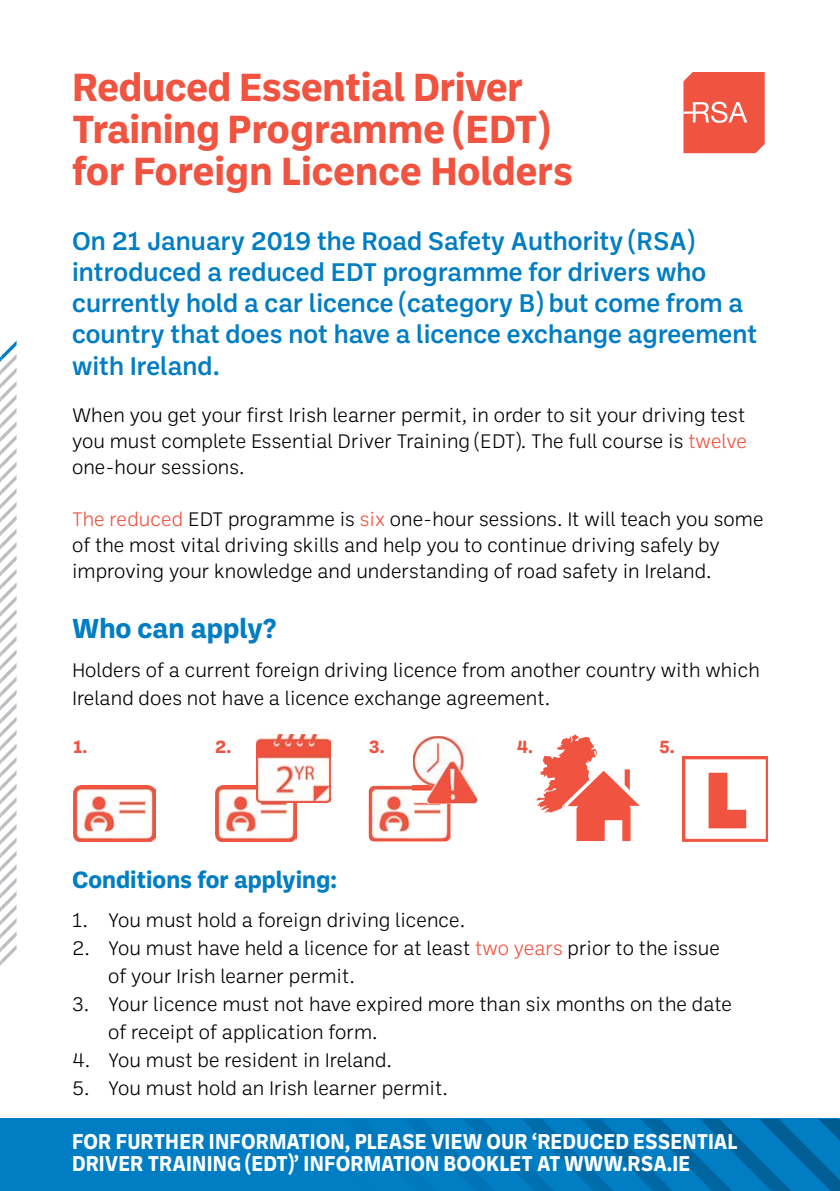
<style>
.page{position:relative;width:840px;height:1191px;background:#fff}
.page>*{position:absolute;margin:0;border:0;box-sizing:border-box;transform-origin:0 0}
.t1{font:700 40px/42px "Ballinger";letter-spacing:-.01em;color:#f0533f}
.t2{font:700 28px "Ballinger";color:#007dc3}
.t3{font:500 26px/31.2px "Ballinger";color:#007dc3}
.t4{font:700 24px "Ballinger";color:#007dc3}
.t5{font:700 21.8px/22px "Ballinger";color:#fff;scale:.92 1}
.t6{font:300 20px/26px "Ballinger";color:#000}
.t7{font:700 18px "Ballinger";color:#f0533f}
.s1{color:#f0533f}
</style>
<div class="page">
<svg style="left:536px;top:734px;width:104px;height:107px"></svg>
<img style="left:682px;top:757px;width:85px;height:84px">
<img style="left:215px;top:786px;width:81px;height:55px">
<img style="left:73px;top:786px;width:82px;height:55px">
<img style="left:368px;top:786px;width:82px;height:55px">
<img style="left:256px;top:734px;width:74px;height:68px">
<img style="left:413px;top:736px;width:64px;height:68px">
<img style="left:413px;top:786px;width:37px;height:18px">
<svg style="left:0;top:341px;width:17px;height:625px"></svg>
<div style="left:0;top:1119px;width:839px;height:72px;background:#007dc3"></div>
<svg style="left:404px;top:1119px;width:435px;height:72px"></svg>
<svg style="left:683px;top:72px;width:81px;height:81px;background:#f1614e"></svg>
<h1 class="t1" style="left:72px;top:64px;width:502px">Reduced Essential Driver<br>Training Programme (EDT) for Foreign Licence Holders</h1>
<h3 class="t3" style="left:72px;top:224px;width:686px">On 21 January 2019 the Road Safety Authority (RSA) introduced a reduced EDT programme for drivers who currently hold a car licence (category B) but come from a country that does not have a licence exchange agreement with Ireland.</h3>
<p class="t6" style="left:72px;top:401px;width:676px;text-align:justify">When you get your first Irish learner permit, in order to sit your driving test you must complete Essential Driver Training (EDT). The full course is <span class="s1">twelve </span>one-hour sessions.</p>
<p class="t6" style="left:72px;top:505px;width:692px"><span class="s1">The reduced</span> EDT programme is <span class="s1">six</span> one-hour sessions. It will teach you some of the most vital driving skills and help you to continue driving safely by improving your knowledge and understanding of road safety in Ireland.</p>
<h2 class="t2" style="left:72px;top:608px;width:206px">Who can apply?</h2>
<p class="t6" style="left:72px;top:655px;width:689px;line-height:28px">Holders of a current foreign driving licence from another country with which<br>Ireland does not have a licence exchange agreement.</p>
<p class="t7" style="left:73px;top:734px;width:15px">1.</p>
<p class="t7" style="left:215px;top:734px;width:18px">2.</p>
<p class="t7" style="left:368px;top:734px;width:17px">3.</p>
<p class="t7" style="left:516px;top:734px;width:18px">4.</p>
<p class="t7" style="left:658px;top:734px;width:17px">5.</p>
<p class="t4" style="left:72px;top:862px;width:266px">Conditions for applying:</p>
<p class="t6" style="left:72px;top:906px;width:394px">1. You must hold a foreign driving licence.</p>
<p class="t6" style="left:108px;top:933px;width:613px;line-height:28px;text-indent:-36px">2. You must have held a licence for at least <span class="s1">two years</span> prior to the issue of your Irish learner permit.</p>
<p class="t6" style="left:108px;top:989px;width:625px;line-height:28px;text-indent:-36px">3. Your licence must not have expired more than six months on the date of receipt of application form.</p>
<p class="t6" style="left:72px;top:1046px;width:321px">4. You must be resident in Ireland.</p>
<p class="t6" style="left:72px;top:1074px;width:377px">5. You must hold an Irish learner permit.</p>
<p class="t5" style="left:72px;top:1129px;width:724px">FOR FURTHER INFORMATION, PLEASE VIEW OUR ‘REDUCED ESSENTIAL<br>DRIVER TRAINING (EDT)’ INFORMATION BOOKLET AT WWW.RSA.IE</p>
</div>
